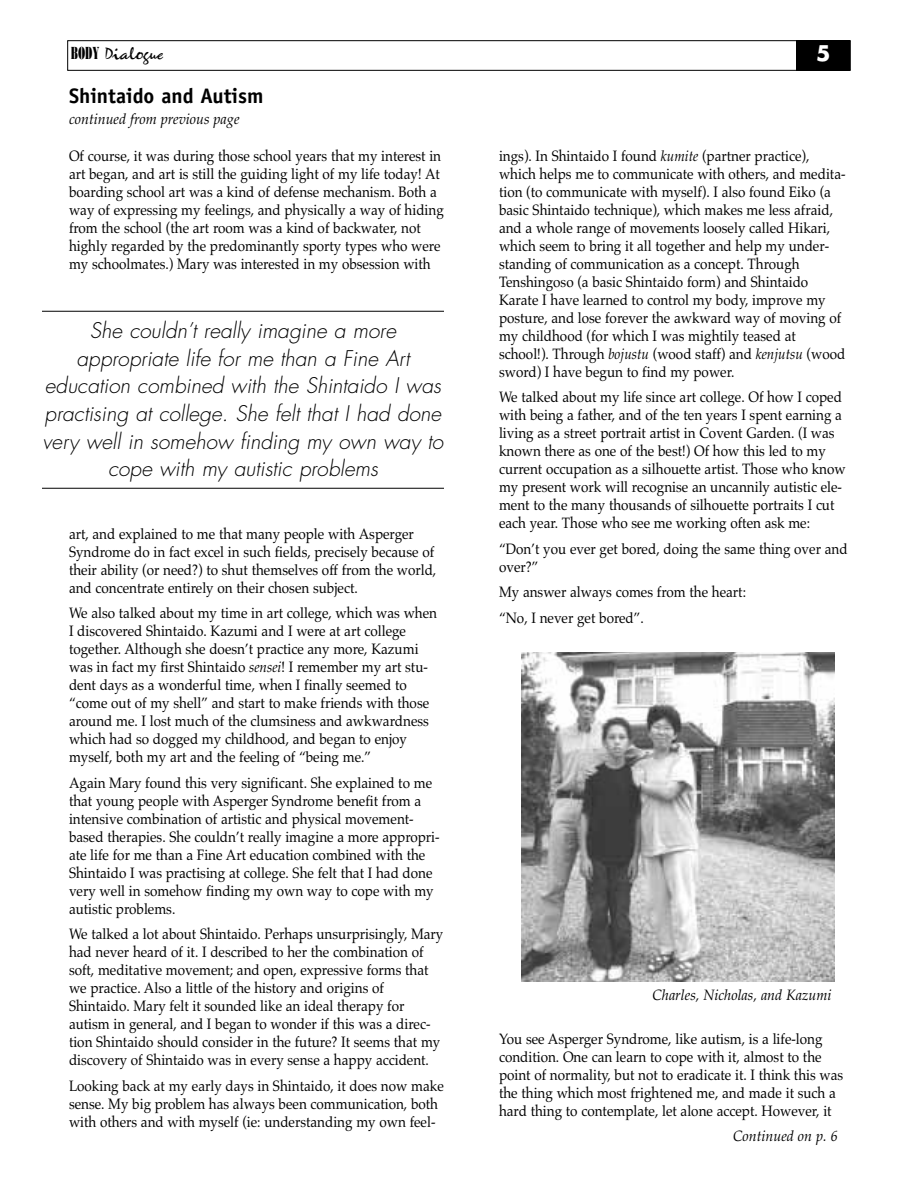
<style>
.page{position:relative;width:918px;height:1188px;background:#fff}
.page>*{position:absolute;margin:0;border:0;box-sizing:border-box;transform-origin:0 0}
.t1{font:italic 300 21px/27.6px "Futura";color:#000;text-align:center}
.t2{font:700 21px "Officina Sans";color:#000}
.t3{font:700 21px "Futura";color:#fff}
.t4{font:18px "Zephyr Script";color:#000}
.t5{font:15px/18px "Palatino";color:#000;scale:.9 1}
.t6{font:italic 15px "Palatino";color:#000;scale:.95 1}
.s1{font-family:"Bodoni";font-stretch:ultra-condensed}
.s2{font-style:italic}
</style>
<div class="page">
<div style="left:67px;top:40px;width:783px;height:31px;border:1px solid #000"></div>
<div style="left:796px;top:40px;width:54px;height:31px;background:#000"></div>
<img style="left:521px;top:652px;width:313px;height:330px">
<hr style="left:42px;top:311px;width:402px;height:1px;background:#000">
<hr style="left:42px;top:488px;width:402px;height:1px;background:#000">
<p class="t4" style="left:71px;top:46px;width:94px"><span class="s1">BODY</span> Dialogue</p>
<h1 class="t3" style="left:816px;top:43px;width:16px">5</h1>
<h1 class="t2" style="left:69px;top:87px;width:196px">Shintaido and Autism</h1>
<p class="t6" style="left:69px;top:113px;width:181px">continued from previous page</p>
<p class="t5" style="left:69px;top:149px;width:418px">Of course, it was during those school years that my interest in art began, and art is still the guiding light of my life today! At boarding school art was a kind of defense mechanism. Both a way of expressing my feelings, and physically a way of hiding from the school (the art room was a kind of backwater, not highly regarded by the predominantly sporty types who were my schoolmates.) Mary was interested in my obsession with</p>
<h1 class="t1" style="left:43px;top:319px;width:402px">She couldn’t really imagine a more appropriate life for me than a Fine Art education combined with the Shintaido I was practising at college. She felt that I had done very well in somehow finding my own way to cope with my autistic problems</h1>
<p class="t5" style="left:69px;top:527px;width:410px">art, and explained to me that many people with Asperger Syndrome do in fact excel in such fields, precisely because of their ability (or need?) to shut themselves off from the world, and concentrate entirely on their chosen subject.</p>
<p class="t5" style="left:69px;top:606px;width:411px">We also talked about my time in art college, which was when I discovered Shintaido. Kazumi and I were at art college together. Although she doesn’t practice any more, Kazumi was in fact my first Shintaido <span class="s2">sensei</span>! I remember my art stu&shy;dent days as a wonderful time, when I finally seemed to “come out of my shell” and start to make friends with those around me. I lost much of the clumsiness and awkwardness which had so dogged my childhood, and began to enjoy myself, both my art and the feeling of “being me.”</p>
<p class="t5" style="left:69px;top:776px;width:413px">Again Mary found this very significant. She explained to me that young people with Asperger Syndrome benefit from a intensive combination of artistic and physical movement&shy;based therapies. She couldn’t really imagine a more appropri&shy;ate life for me than a Fine Art education combined with the Shintaido I was practising at college. She felt that I had done very well in somehow finding my own way to cope with my autistic problems.</p>
<p class="t5" style="left:69px;top:927px;width:418px">We talked a lot about Shintaido. Perhaps unsurprisingly, Mary had never heard of it. I described to her the combination of soft, meditative movement; and open, expressive forms that we practice. Also a little of the history and origins of Shintaido. Mary felt it sounded like an ideal therapy for autism in general, and I began to wonder if this was a direc&shy;tion Shintaido should consider in the future? It seems that my discovery of Shintaido was in every sense a happy accident.</p>
<p class="t5" style="left:69px;top:1079px;width:418px">Looking back at my early days in Shintaido, it does now make sense. My big problem has always been communication, both with others and with myself (ie: understanding my own feel-</p>
<p class="t5" style="left:499px;top:149px;width:387px">ings). In Shintaido I found <span class="s2">kumite</span> (partner practice), which helps me to communicate with others, and medita&shy;tion (to communicate with myself). I also found Eiko (a basic Shintaido technique), which makes me less afraid, and a whole range of movements loosely called Hikari, which seem to bring it all together and help my under&shy;standing of communication as a concept. Through Tenshingoso (a basic Shintaido form) and Shintaido Karate I have learned to control my body, improve my posture, and lose forever the awkward way of moving of my childhood (for which I was mightily teased at school!). Through <span class="s2">bojustu</span> (wood staff) and <span class="s2">kenjutsu</span> (wood sword) I have begun to find my power.</p>
<p class="t5" style="left:499px;top:390px;width:387px">We talked about my life since art college. Of how I coped with being a father, and of the ten years I spent earning a living as a street portrait artist in Covent Garden. (I was known there as one of the best!) Of how this led to my current occupation as a silhouette artist. Those who know my present work will recognise an uncannily autistic ele&shy;ment to the many thousands of silhouette portraits I cut each year. Those who see me working often ask me:</p>
<p class="t5" style="left:499px;top:542px;width:389px">“Don’t you ever get bored, doing the same thing over and over?”</p>
<p class="t5" style="left:499px;top:581px;width:276px;line-height:25.5px">My answer always comes from the heart: “No, I never get bored”.</p>
<p class="t6" style="left:652px;top:989px;width:190px">Charles, Nicholas, and Kazumi</p>
<p class="t5" style="left:499px;top:1032px;width:384px">You see Asperger Syndrome, like autism, is a life-long condition. One can learn to cope with it, almost to the point of normality, but not to eradicate it. I think this was the thing which most frightened me, and made it such a hard thing to contemplate, let alone accept. However, it</p>
<p class="t6" style="left:733px;top:1130px;width:112px">Continued on p. 6</p>
</div>
